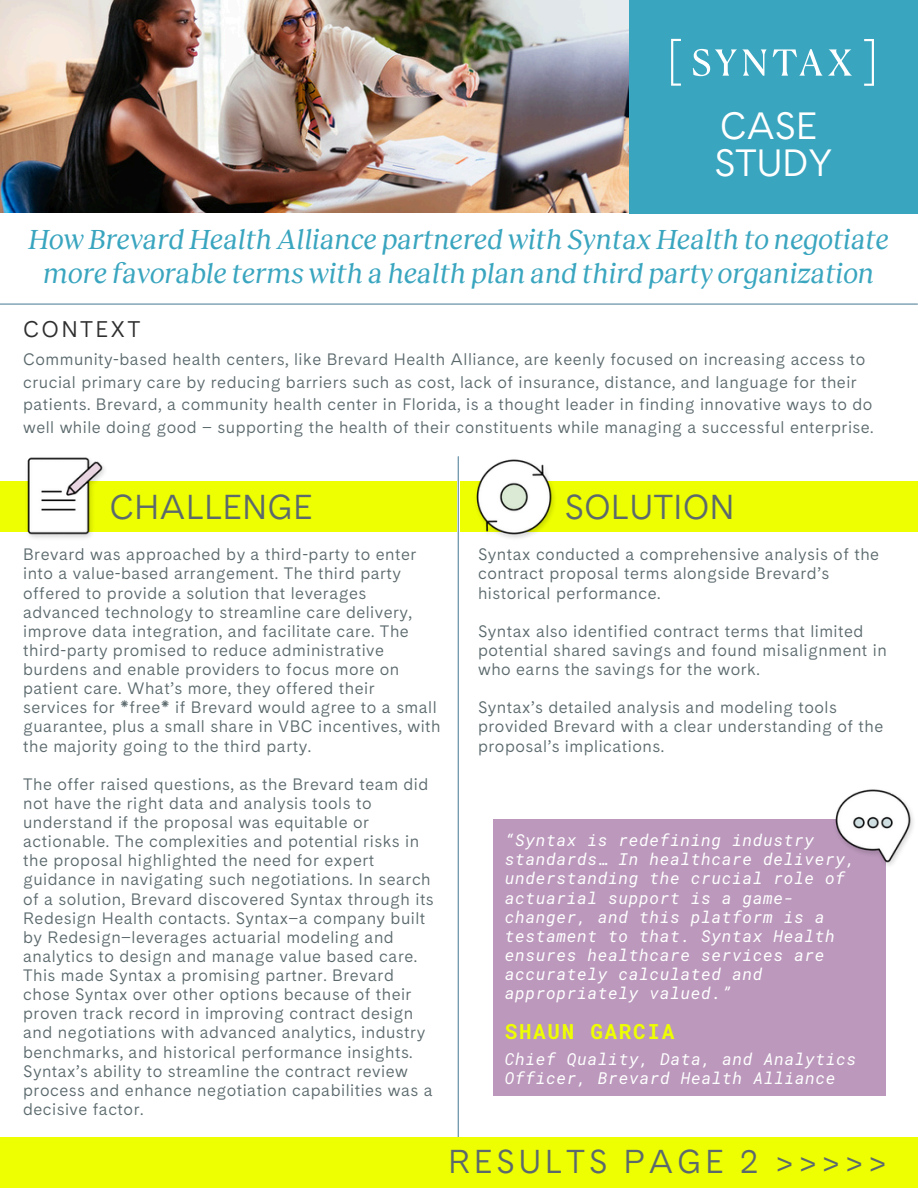
<style>
.page{position:relative;width:918px;height:1188px;background:#fff}
.page>*{position:absolute;margin:0;border:0;box-sizing:border-box;transform-origin:0 0}
.t1{font:37.8px/37.2px "Cadiz";letter-spacing:-.015em;color:#fff}
.t2{font:34.5px "Cadiz";color:#5b696d}
.t3{font:33px "Cadiz";letter-spacing:.105em;color:#5b696d}
.t4{font:italic 28.5px/33.8px "Reckless";color:#39a5bf;text-align:center}
.t5{font:22.5px "Cadiz";letter-spacing:.1em;color:#2f2f2f}
.t6{font:700 21px "Roboto Mono";letter-spacing:.08em;color:#eeff01}
.t7{font:16.5px/19.2px "Cadiz";letter-spacing:.03em;color:#5b696d}
.t8{font:italic 16.5px/19.2px "Roboto Mono";letter-spacing:.04em;color:#fff}
</style>
<div class="page">
<img style="left:0;top:0;width:629px;height:213px">
<hr style="left:0;top:304px;width:917px;height:1px;background:#5a869d">
<div style="left:0;top:482px;width:457px;height:50px;background:#eeff01"></div>
<div style="left:629px;top:0;width:289px;height:213px;background:#39a5bf"></div>
<svg style="left:693px;top:49px;width:74px;height:27px"></svg>
<svg style="left:773px;top:49px;width:79px;height:27px"></svg>
<svg style="left:671px;top:39px;width:10px;height:47px"></svg>
<svg style="left:864px;top:39px;width:10px;height:47px"></svg>
<div style="left:460px;top:482px;width:458px;height:50px;background:#eeff01"></div>
<hr style="left:458px;top:457px;width:1px;height:730px;background:#5a869d">
<div style="left:493px;top:820px;width:392px;height:276px;background:#bb98bc"></div>
<img style="left:832px;top:789px;width:81px;height:82px">
<div style="left:0;top:1138px;width:918px;height:50px;background:#eeff01"></div>
<img style="left:23px;top:457px;width:87px;height:81px">
<img style="left:472px;top:459px;width:87px;height:79px">
<p class="t1" style="left:714px;top:107px;width:120px">CASE<br>STUDY</p>
<p class="t4" style="left:29px;top:223px;width:862px">How Brevard Health Alliance partnered with Syntax Health to negotiate more favorable terms with a health plan and third party organization</p>
<p class="t5" style="left:23px;top:315px;width:119px">CONTEXT</p>
<p class="t7" style="left:23px;top:348px;width:852px;line-height:22.5px">Community-based health centers, like Brevard Health Alliance, are keenly focused on increasing access to crucial primary care by reducing barriers such as cost, lack of insurance, distance, and language for their patients. Brevard, a community health center in Florida, is a thought leader in finding innovative ways to do well while doing good – supporting the health of their constituents while managing a successful enterprise.</p>
<p class="t2" style="left:110px;top:486px;width:205px">CHALLENGE</p>
<p class="t2" style="left:564px;top:486px;width:172px">SOLUTION</p>
<h5 class="t7" style="left:23px;top:545px;width:419px">Brevard was approached by a third-party to enter into a value-based arrangement. The third party offered to provide a solution that leverages advanced technology to streamline care delivery, improve data integration, and facilitate care. The third-party promised to reduce administrative burdens and enable providers to focus more on patient care. What’s more, they offered their services for *free* if Brevard would agree to a small guarantee, plus a small share in VBC incentives, with the majority going to the third party.</h5>
<p class="t7" style="left:23px;top:774px;width:412px">The offer raised questions, as the Brevard team did not have the right data and analysis tools to understand if the proposal was equitable or actionable. The complexities and potential risks in the proposal highlighted the need for expert guidance in navigating such negotiations. In search of a solution, Brevard discovered Syntax through its Redesign Health contacts. Syntax–a company built by Redesign–leverages actuarial modeling and analytics to design and manage value based care.<br>This made Syntax a promising partner. Brevard chose Syntax over other options because of their proven track record in improving contract design and negotiations with advanced analytics, industry benchmarks, and historical performance insights.<br>Syntax’s ability to streamline the contract review process and enhance negotiation capabilities was a decisive factor.</p>
<h1 class="t7" style="left:478px;top:545px;width:403px">Syntax conducted a comprehensive analysis of the contract proposal terms alongside Brevard’s historical performance.</h1>
<h1 class="t7" style="left:478px;top:621px;width:410px">Syntax also identified contract terms that limited potential shared savings and found misalignment in who earns the savings for the work.</h1>
<p class="t7" style="left:478px;top:698px;width:407px">Syntax’s detailed analysis and modeling tools provided Brevard with a clear understanding of the proposal’s implications.</p>
<p class="t8" style="left:505px;top:830px;width:352px">“Syntax is redefining industry standards… In healthcare delivery, understanding the crucial role of actuarial support is a game&shy;changer, and this platform is a testament to that. Syntax Health ensures healthcare services are accurately calculated and appropriately valued.”</p>
<h1 class="t6" style="left:505px;top:1017px;width:171px">SHAUN GARCIA</h1>
<h3 class="t8" style="left:505px;top:1049px;width:353px">Chief Quality, Data, and Analytics<br>Officer, Brevard Health Alliance</h3>
<h4 class="t3" style="left:448px;top:1141px;width:441px">RESULTS PAGE 2 &gt;&gt;&gt;&gt;&gt;</h4>
</div>
